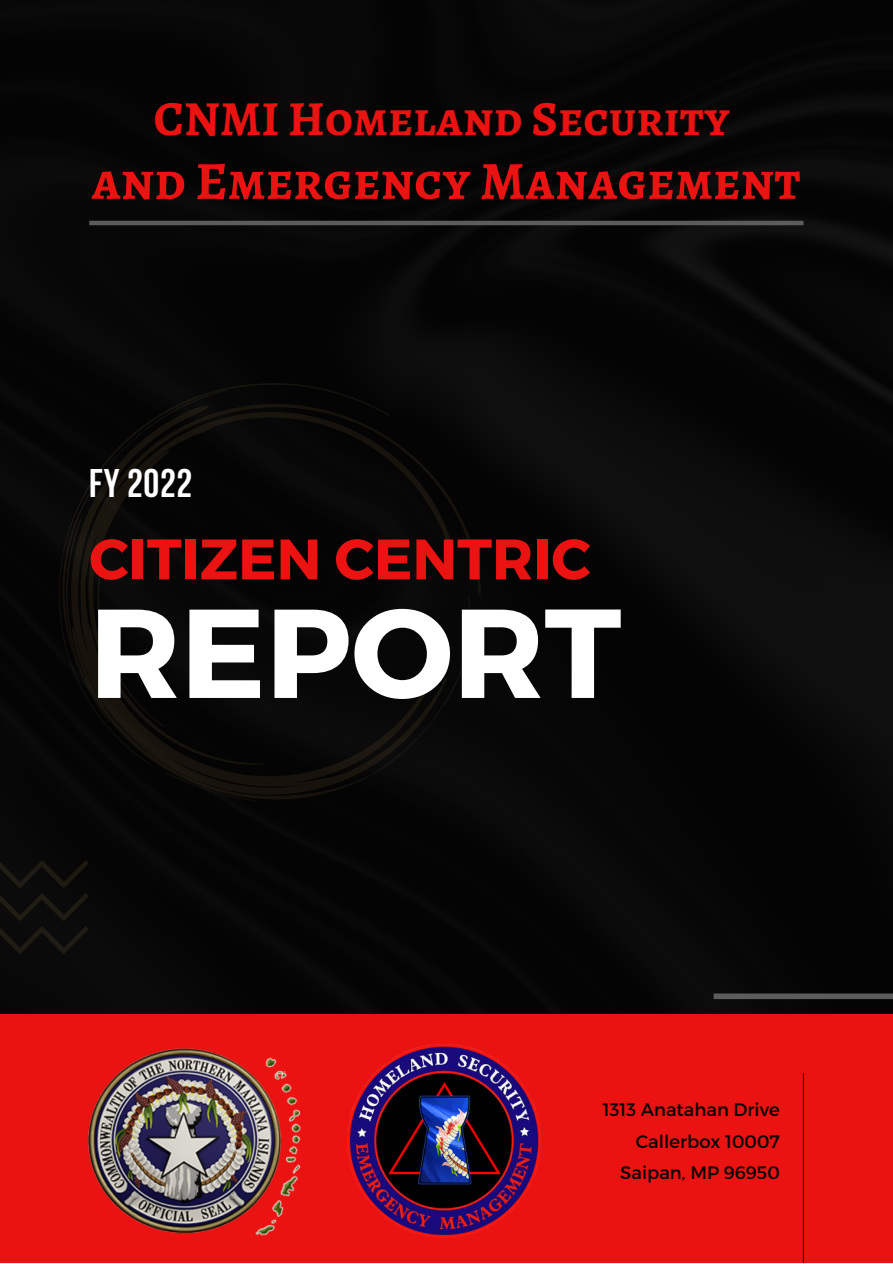
<style>
.page{position:relative;width:893px;height:1264px;background:#fff}
.page>*{position:absolute;margin:0;border:0;box-sizing:border-box;transform-origin:0 0}
.t1{font:700 126.15px "Montserrat";color:#fff}
.t2{font:700 57px "Montserrat";color:#eb1212}
.t3{font:700 53.55px "Alegreya SC";letter-spacing:.005em;color:#eb1212}
.t4{font:700 49.05px "Alegreya SC";letter-spacing:.005em;color:#eb1212}
.t5{font:700 39.75px "Bebas Neue";letter-spacing:.02em;color:#fff}
.t6{font:18px/31.5px "Montserrat";color:#050505;text-align:right}
</style>
<div class="page">
<div style="left:0;top:0;width:892px;height:1014px;background:#060606"></div>
<hr style="left:89px;top:221px;width:714px;height:4px;background:#5c5c5c">
<div style="left:390px;top:403px;width:91px;height:396px;background:#060606"></div>
<svg style="left:164px;top:799px;width:93px;height:1px"></svg>
<div style="left:58px;top:382px;width:332px;height:383px;background:#070707"></div>
<svg style="left:62px;top:390px;width:166px;height:128px;background:#080806"></svg>
<svg style="left:62px;top:518px;width:409px;height:281px;background:#080807"></svg>
<div style="left:0;top:1014px;width:892px;height:248px;background:#eb1212"></div>
<hr style="left:802px;top:1072px;width:2px;height:190px;background:#050505">
<div style="left:713px;top:993px;width:179px;height:6px;background:#5c5c5c"></div>
<img style="left:471px;top:1048px;width:70px;height:186px">
<img style="left:0;top:855px;width:471px;height:383px">
<h3 class="t4" style="left:154px;top:85px;width:577px">CNMI Homeland Security</h3>
<h3 class="t3" style="left:91px;top:144px;width:710px">and Emergency Management</h3>
<h3 class="t5" style="left:89px;top:467px;width:104px">FY 2022</h3>
<h2 class="t2" style="left:89px;top:522px;width:503px">CITIZEN CENTRIC</h2>
<h1 class="t1" style="left:89px;top:571px;width:533px">REPORT</h1>
<p class="t6" style="left:602px;top:1093px;width:178px">1313 Anatahan Drive<br>Callerbox 10007<br>Saipan, MP 96950</p>
</div>
